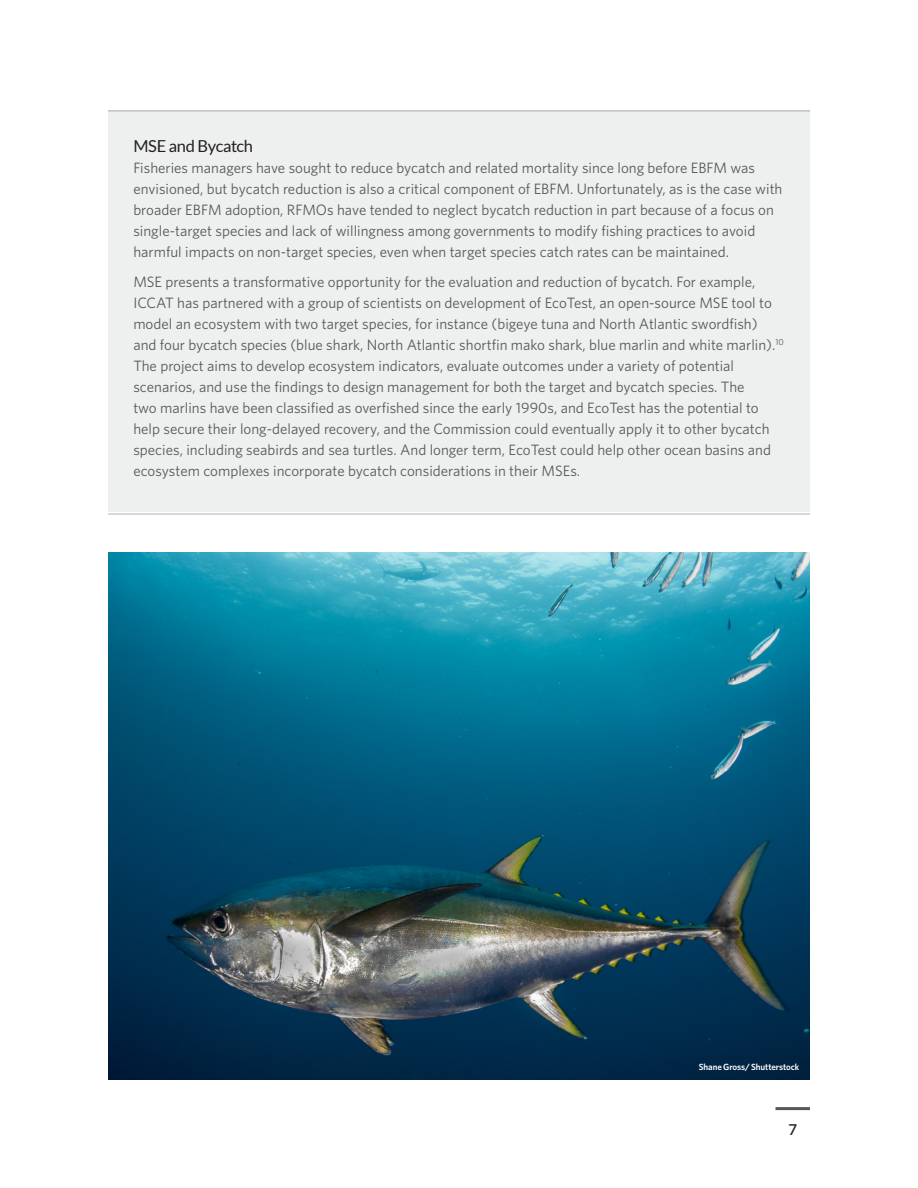
<style>
.page{position:relative;width:918px;height:1188px;background:#fff}
.page>*{position:absolute;margin:0;border:0;box-sizing:border-box;transform-origin:0 0}
.Callout_box_heading{font:16.5px "Lato";letter-spacing:-.02em;color:#231f20}
.Callout_box_text{font:15px/21px "Whitney";color:#57585a}
.Callout_box_heading-2{font:15px/21px "Whitney";color:#57585a}
.t1{font:600 15px "Lato";color:#231f20}
.Photo_credit{font:600 9px "Whitney";letter-spacing:-.01em;color:#fff}
</style>
<div class="page">
<hr style="left:776px;top:1107px;width:34px;height:3px;background:#57585a">
<div style="left:108px;top:110px;width:702px;height:402px;background:#eeefef"></div>
<hr style="left:108px;top:513px;width:702px;height:2px;background:#939598">
<hr style="left:108px;top:110px;width:702px;height:2px;background:#939598">
<img style="left:108px;top:553px;width:702px;height:527px">
<p class="Callout_box_heading" style="left:133px;top:137px;width:121px">MSE and Bycatch</p>
<p class="Callout_box_heading-2" style="left:133px;top:157px;width:651px">Fisheries managers have sought to reduce bycatch and related mortality since long before EBFM was envisioned, but bycatch reduction is also a critical component of EBFM. Unfortunately, as is the case with broader EBFM adoption, RFMOs have tended to neglect bycatch reduction in part because of a focus on single-target species and lack of willingness among governments to modify fishing practices to avoid harmful impacts on non-target species, even when target species catch rates can be maintained.</p>
<p class="Callout_box_text" style="left:133px;top:271px;width:652px">MSE presents a transformative opportunity for the evaluation and reduction of bycatch. For example, ICCAT has partnered with a group of scientists on development of EcoTest, an open-source MSE tool to model an ecosystem with two target species, for instance (bigeye tuna and North Atlantic swordfish) and four bycatch species (blue shark, North Atlantic shortfin mako shark, blue marlin and white marlin).<sup>10<br></sup>The project aims to develop ecosystem indicators, evaluate outcomes under a variety of potential scenarios, and use the findings to design management for both the target and bycatch species. The<br>two marlins have been classified as overfished since the early 1990s, and EcoTest has the potential to help secure their long-delayed recovery, and the Commission could eventually apply it to other bycatch species, including seabirds and sea turtles. And longer term, EcoTest could help other ocean basins and ecosystem complexes incorporate bycatch considerations in their MSEs.</p>
<p class="Photo_credit" style="left:699px;top:1061px;width:102px">Shane Gross/ Shutterstock</p>
<p class="t1" style="left:788px;top:1119px;width:10px">7</p>
</div>
